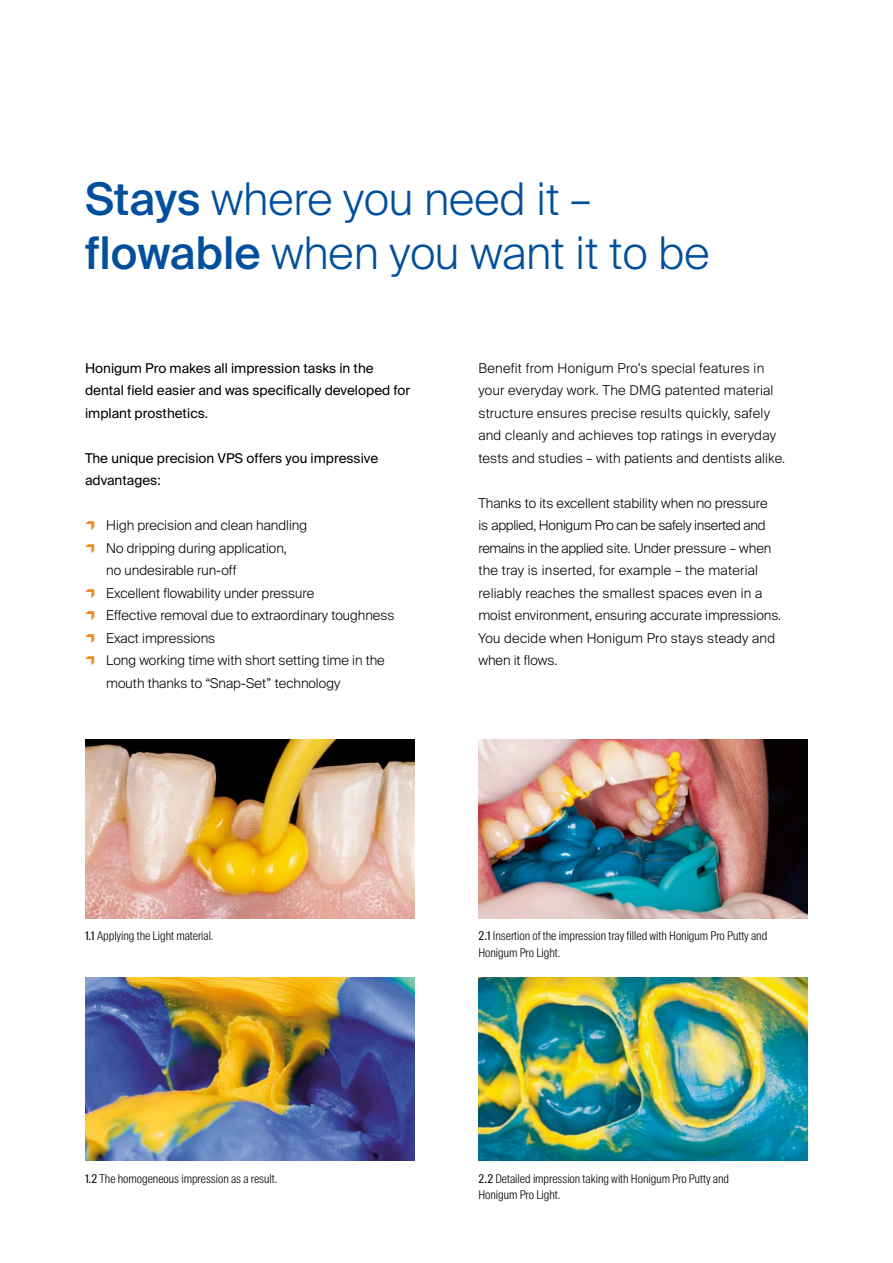
<style>
.page{position:relative;width:893px;height:1263px;background:#fff}
.page>*{position:absolute;margin:0;border:0;box-sizing:border-box;transform-origin:0 0}
.t1{font:300 45px/54px "Suisse Intl";color:#004f9d}
.t2{font:300 13.5px/22.5px "Suisse Intl";color:#000}
.t3{font:300 13.5px/22.5px "Suisse Intl";letter-spacing:.02em;color:#000}
.t4{font:13.5px/22.5px "Suisse Intl";color:#000}
.t5{font:300 12px/16.5px "Suisse Intl Cond";color:#000}
.s1{font-weight:500}
.s2{color:#f18824}
.s3{font-weight:400}
</style>
<div class="page">
<img style="left:85px;top:739px;width:330px;height:179px">
<img style="left:85px;top:977px;width:330px;height:183px">
<img style="left:478px;top:977px;width:330px;height:183px">
<img style="left:478px;top:739px;width:330px;height:179px">
<h1 class="t1" style="left:85px;top:173px;width:626px"><span class="s1">Stays</span> where you need it – <span class="s1">flowable</span> when you want it to be</h1>
<p class="t4" style="left:85px;top:357px;width:327px">Honigum Pro makes all impression tasks in the dental field easier and was specifically developed for implant prosthetics.</p>
<p class="t4" style="left:85px;top:447px;width:295px">The unique precision VPS offers you impressive advantages:</p>
<p class="t2" style="left:85px;top:514px;width:224px"><span class="s2">•</span> High precision and clean handling</p>
<p class="t2" style="left:106px;top:537px;width:182px;text-indent:-21px"><span class="s2">•</span> No dripping during application, no undesirable run-off</p>
<p class="t2" style="left:85px;top:582px;width:231px"><span class="s2">•</span> Excellent flowability under pressure</p>
<p class="t2" style="left:85px;top:604px;width:311px"><span class="s2">•</span> Effective removal due to extraordinary toughness</p>
<p class="t2" style="left:85px;top:627px;width:132px"><span class="s2">•</span> Exact impressions</p>
<p class="t2" style="left:106px;top:649px;width:280px;text-indent:-21px"><span class="s2">•</span> Long working time with short setting time in the mouth thanks to “Snap-Set” technology</p>
<p class="t3" style="left:478px;top:357px;width:308px">Benefit from Honigum Pro’s special features in your everyday work. The DMG patented material structure ensures precise results quickly, safely and cleanly and achieves top ratings in everyday tests and studies – with patients and dentists alike.</p>
<p class="t2" style="left:478px;top:492px;width:304px">Thanks to its excellent stability when no pressure<br>is applied, Honigum Pro can be safely inserted and remains in the applied site. Under pressure – when the tray is inserted, for example – the material reliably reaches the smallest spaces even in a moist environment, ensuring accurate impressions.<br>You decide when Honigum Pro stays steady and when it flows.</p>
<p class="t5" style="left:85px;top:928px;width:130px"><span class="s3">1.1</span> Applying the Light material.</p>
<p class="t5" style="left:478px;top:928px;width:290px"><span class="s3">2.1</span> Insertion of the impression tray filled with Honigum Pro Putty and<br>Honigum Pro Light.</p>
<p class="t5" style="left:85px;top:1170px;width:194px"><span class="s3">1.2</span> The homogeneous impression as a result.</p>
<p class="t5" style="left:478px;top:1170px;width:252px"><span class="s3">2.2</span> Detailed impression taking with Honigum Pro Putty and<br>Honigum Pro Light.</p>
</div>
